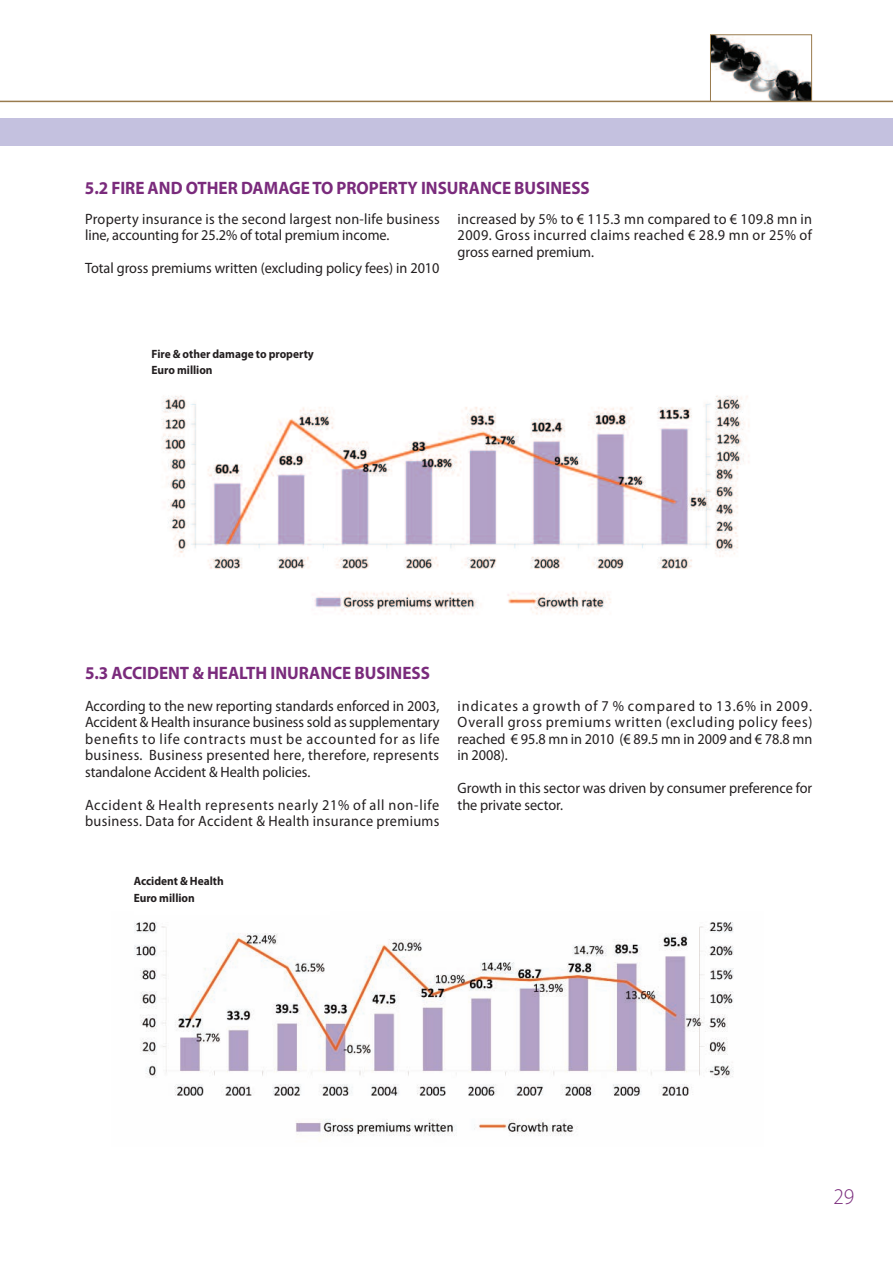
<style>
.page{position:relative;width:893px;height:1263px;background:#fff}
.page>*{position:absolute;margin:0;border:0;box-sizing:border-box;transform-origin:0 0}
.t1{font:300 22.5px "Myriad Pro";color:#7a2b7c;scale:.95 1}
.t2{font:700 18px "Myriad Pro";color:#7a2b7c;scale:.95 1}
.t3{font:15px/16.5px "Myriad Pro";color:#231f20;text-align:justify;scale:.95 1}
.t4{font:15px/16.5px "Myriad Pro";letter-spacing:.025em;color:#231f20;scale:.95 1}
.t5{font:700 12px/16.5px "Myriad Pro";color:#231f20;scale:.95 1}
</style>
<div class="page">
<div style="left:0;top:118px;width:893px;height:28px;background:#c4c1df"></div>
<hr style="left:0;top:101px;width:893px;height:1px;background:#997b4e">
<img style="left:712px;top:36px;width:98px;height:64px">
<div style="left:710px;top:34px;width:102px;height:68px;border:1px solid #997b4e"></div>
<img style="left:162px;top:395px;width:587px;height:220px">
<img style="left:134px;top:921px;width:600px;height:215px">
<p class="t2" style="left:85px;top:181px;width:533px">5.2 FIRE AND OTHER DAMAGE TO PROPERTY INSURANCE BUSINESS</p>
<p class="t3" style="left:85px;top:212px;width:375px">Property insurance is the second largest non-life business line, accounting for 25.2% of total premium income.</p>
<p class="t3" style="left:85px;top:261px;width:375px">Total gross premiums written (excluding policy fees) in 2010</p>
<p class="t3" style="left:458px;top:212px;width:375px">increased by 5% to € 115.3 mn compared to € 109.8 mn in 2009. Gross incurred claims reached € 28.9 mn or 25% of gross earned premium.</p>
<p class="t5" style="left:152px;top:346px;width:172px">Fire &amp; other damage to property<br>Euro million</p>
<p class="t2" style="left:85px;top:666px;width:365px">5.3 ACCIDENT &amp; HEALTH INURANCE BUSINESS</p>
<p class="t3" style="left:85px;top:699px;width:375px">According to the new reporting standards enforced in 2003, Accident &amp; Health insurance business sold as supplementary benefits to life contracts must be accounted for as life business. Business presented here, therefore, represents standalone Accident &amp; Health policies.</p>
<p class="t4" style="left:85px;top:798px;width:375px">Accident &amp; Health represents nearly 21% of all non-life business. Data for Accident &amp; Health insurance premiums</p>
<p class="t3" style="left:458px;top:699px;width:375px">indicates a growth of 7 % compared to 13.6% in 2009.<br>Overall gross premiums written (excluding policy fees) reached € 95.8 mn in 2010 (€ 89.5 mn in 2009 and € 78.8 mn in 2008).</p>
<p class="t3" style="left:458px;top:781px;width:375px">Growth in this sector was driven by consumer preference for the private sector.</p>
<p class="t5" style="left:134px;top:874px;width:96px">Accident &amp; Health<br>Euro million</p>
<p class="t1" style="left:833px;top:1188px;width:23px">29</p>
</div>
